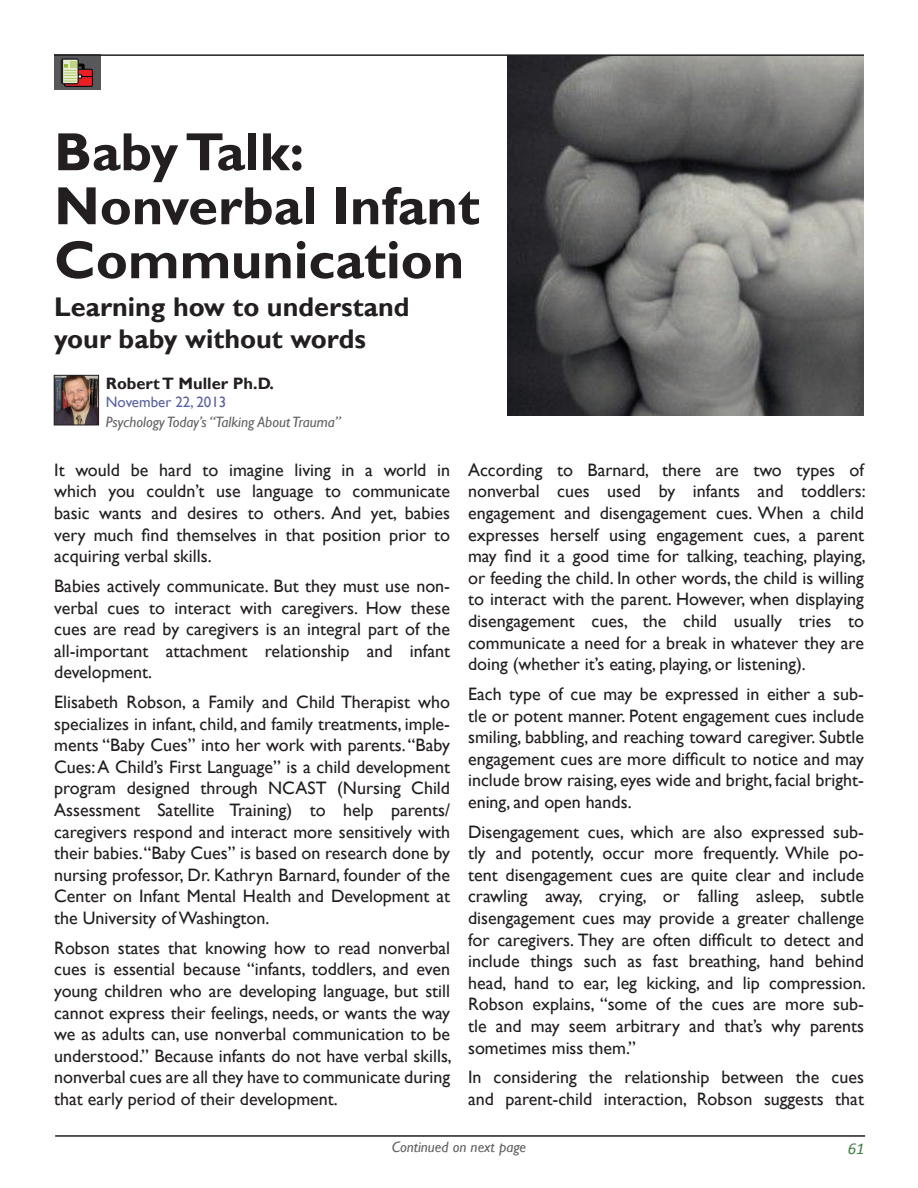
<style>
.page{position:relative;width:918px;height:1188px;background:#fff}
.page>*{position:absolute;margin:0;border:0;box-sizing:border-box;transform-origin:0 0}
.t1{font:700 54px/54px "Gill Sans";color:#231f20}
.t2{font:700 27px/32.4px "Gill Sans";color:#231f20}
.t3{font:18px/21.6px "Gill Sans";color:#231f20;text-align:justify}
.t4{font:700 16.5px "Gill Sans";color:#231f20}
.t5{font:italic 16.5px "Calibri";color:#3e7d41}
.t6{font:italic 15px "Gill Sans";color:#636366}
.t7{font:15px "Gill Sans";color:#5861a3}
</style>
<div class="page">
<div style="left:54px;top:55px;width:47px;height:35px;background:#57585a"></div>
<svg style="left:61px;top:58px;width:32px;height:29px"></svg>
<img style="left:508px;top:56px;width:356px;height:360px">
<img style="left:56px;top:377px;width:41px;height:46px">
<div style="left:54px;top:375px;width:45px;height:50px;border:1px solid #231f20"></div>
<hr style="left:54px;top:54px;width:810px;height:2px;background:#231f20">
<hr style="left:55px;top:1135px;width:810px;height:2px;background:#231f20">
<h1 class="t1" style="left:54px;top:126px;width:427px">Baby Talk:<br>Nonverbal Infant<br>Communication</h1>
<h2 class="t2" style="left:54px;top:291px;width:357px">Learning how to understand your baby without words</h2>
<p class="t4" style="left:106px;top:373px;width:170px">Robert T Muller Ph.D.</p>
<p class="t7" style="left:106px;top:393px;width:122px">November 22, 2013</p>
<p class="t6" style="left:106px;top:413px;width:237px">Psychology Today’s “Talking About Trauma”</p>
<p class="t3" style="left:54px;top:459px;width:397px">It would be hard to imagine living in a world in which you couldn’t use language to communicate basic wants and desires to others. And yet, babies very much find themselves in that position prior to acquiring verbal skills.</p>
<p class="t3" style="left:54px;top:575px;width:397px">Babies actively communicate. But they must use non&shy;verbal cues to interact with caregivers. How these cues are read by caregivers is an integral part of the all-important attachment relationship and infant development.</p>
<p class="t3" style="left:54px;top:692px;width:397px">Elisabeth Robson, a Family and Child Therapist who specializes in infant, child, and family treatments, imple&shy;ments “Baby Cues” into her work with parents. “Baby Cues: A Child’s First Language” is a child development program designed through NCAST (Nursing Child Assessment Satellite Training) to help parents/ caregivers respond and interact more sensitively with their babies.“Baby Cues” is based on research done by nursing professor, Dr. Kathryn Barnard, founder of the Center on Infant Mental Health and Development at the University of Washington.</p>
<p class="t3" style="left:54px;top:937px;width:399px">Robson states that knowing how to read nonverbal cues is essential because “infants, toddlers, and even young children who are developing language, but still cannot express their feelings, needs, or wants the way we as adults can, use nonverbal communication to be understood.” Because infants do not have verbal skills, nonverbal cues are all they have to communicate during that early period of their development.</p>
<p class="t3" style="left:468px;top:459px;width:399px">According to Barnard, there are two types of nonverbal cues used by infants and toddlers: engagement and disengagement cues. When a child expresses herself using engagement cues, a parent may find it a good time for talking, teaching, playing, or feeding the child. In other words, the child is willing to interact with the parent. However, when displaying disengagement cues, the child usually tries to communicate a need for a break in whatever they are doing (whether it’s eating, playing, or listening).</p>
<p class="t3" style="left:468px;top:683px;width:397px">Each type of cue may be expressed in either a sub&shy;tle or potent manner. Potent engagement cues include smiling, babbling, and reaching toward caregiver. Subtle engagement cues are more difficult to notice and may include brow raising, eyes wide and bright, facial bright&shy;ening, and open hands.</p>
<p class="t3" style="left:468px;top:821px;width:399px">Disengagement cues, which are also expressed sub&shy;tly and potently, occur more frequently. While po&shy;tent disengagement cues are quite clear and include crawling away, crying, or falling asleep, subtle disengagement cues may provide a greater challenge for caregivers. They are often difficult to detect and include things such as fast breathing, hand behind head, hand to ear, leg kicking, and lip compression.<br>Robson explains, “some of the cues are more sub&shy;tle and may seem arbitrary and that’s why parents sometimes miss them.”</p>
<p class="t3" style="left:468px;top:1067px;width:397px">In considering the relationship between the cues and parent-child interaction, Robson suggests that</p>
<p class="t6" style="left:392px;top:1138px;width:136px">Continued on next page</p>
<p class="t5" style="left:848px;top:1137px;width:18px">61</p>
</div>
